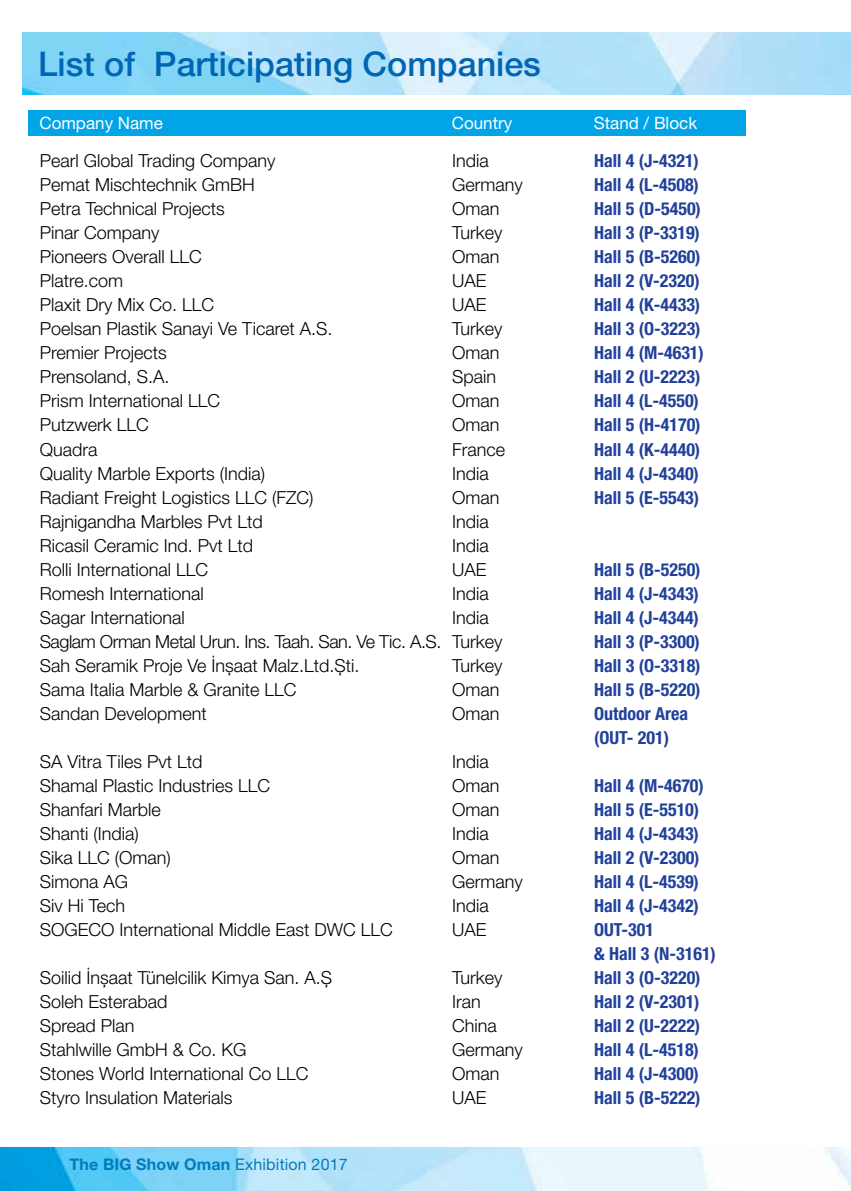
<style>
.page{position:relative;width:851px;height:1191px;background:#fff}
.page>*{position:absolute;margin:0;border:0;box-sizing:border-box;transform-origin:0 0}
.t1{font:500 34px "Helvetica Neue LT Pro";color:#0066b3}
.t2{font:300 18px "Helvetica Neue LT Pro";color:#000}
.t3{font:700 condensed 18px/24px "Helvetica Neue LT Pro";color:#21409a}
.t4{font:300 18px "Helvetica Neue LT Pro";letter-spacing:-.025em;color:#000}
.t5{font:17px "Helvetica Neue LT Pro";color:#fff}
.t6{font:700 16px "Helvetica Neue LT Std";letter-spacing:.01em;color:#007cbc}
.s1{font-weight:400}
</style>
<div class="page">
<img style="left:23px;top:32px;width:828px;height:62px">
<img style="left:0;top:1147px;width:850px;height:44px">
<div style="left:28px;top:111px;width:718px;height:25px;background:#00a4e7"></div>
<h1 class="t1" style="left:38px;top:44px;width:504px">List of Participating Companies</h1>
<p class="t5" style="left:39px;top:113px;width:125px">Company Name</p>
<p class="t5" style="left:451px;top:113px;width:62px">Country</p>
<p class="t5" style="left:593px;top:113px;width:105px">Stand / Block</p>
<p class="t2" style="left:40px;top:150px;width:237px">Pearl Global Trading Company</p>
<p class="t2" style="left:452px;top:150px;width:38px">India</p>
<p class="t3" style="left:594px;top:149px;width:106px">Hall 4 (J-4321)</p>
<p class="t2" style="left:40px;top:174px;width:217px">Pemat Mischtechnik GmBH</p>
<p class="t2" style="left:452px;top:174px;width:72px">Germany</p>
<p class="t3" style="left:594px;top:173px;width:106px">Hall 4 (L-4508)</p>
<p class="t2" style="left:40px;top:198px;width:187px">Petra Technical Projects</p>
<p class="t2" style="left:452px;top:198px;width:49px">Oman</p>
<p class="t3" style="left:594px;top:197px;width:108px">Hall 5 (D-5450)</p>
<p class="t2" style="left:40px;top:222px;width:121px">Pinar Company</p>
<p class="t2" style="left:452px;top:222px;width:52px">Turkey</p>
<p class="t3" style="left:594px;top:221px;width:107px">Hall 3 (P-3319)</p>
<p class="t2" style="left:40px;top:246px;width:164px">Pioneers Overall LLC</p>
<p class="t2" style="left:452px;top:246px;width:49px">Oman</p>
<p class="t3" style="left:594px;top:245px;width:108px">Hall 5 (B-5260)</p>
<p class="t2" style="left:40px;top:270px;width:85px">Platre.com</p>
<p class="t2" style="left:452px;top:270px;width:36px">UAE</p>
<p class="t3" style="left:594px;top:269px;width:107px">Hall 2 (V-2320)</p>
<p class="t2" style="left:40px;top:294px;width:176px">Plaxit Dry Mix Co. LLC</p>
<p class="t2" style="left:452px;top:294px;width:36px">UAE</p>
<p class="t3" style="left:594px;top:293px;width:108px">Hall 4 (K-4433)</p>
<p class="t2" style="left:40px;top:318px;width:294px">Poelsan Plastik Sanayi Ve Ticaret A.S.</p>
<p class="t2" style="left:452px;top:318px;width:52px">Turkey</p>
<p class="t3" style="left:594px;top:317px;width:108px">Hall 3 (O-3223)</p>
<p class="t2" style="left:40px;top:342px;width:129px">Premier Projects</p>
<p class="t2" style="left:452px;top:342px;width:49px">Oman</p>
<p class="t3" style="left:594px;top:341px;width:111px">Hall 4 (M-4631)</p>
<p class="t2" style="left:40px;top:366px;width:131px">Prensoland, S.A.</p>
<p class="t2" style="left:452px;top:366px;width:46px">Spain</p>
<p class="t3" style="left:594px;top:365px;width:108px">Hall 2 (U-2223)</p>
<p class="t2" style="left:40px;top:390px;width:182px">Prism International LLC</p>
<p class="t2" style="left:452px;top:390px;width:49px">Oman</p>
<p class="t3" style="left:594px;top:389px;width:106px">Hall 4 (L-4550)</p>
<p class="t2" style="left:40px;top:414px;width:111px">Putzwerk LLC</p>
<p class="t2" style="left:452px;top:414px;width:49px">Oman</p>
<p class="t3" style="left:594px;top:413px;width:108px">Hall 5 (H-4170)</p>
<p class="t2" style="left:40px;top:438px;width:59px">Quadra</p>
<p class="t2" style="left:452px;top:438px;width:55px">France</p>
<p class="t3" style="left:594px;top:437px;width:108px">Hall 4 (K-4440)</p>
<p class="t2" style="left:40px;top:462px;width:227px">Quality Marble Exports (India)</p>
<p class="t2" style="left:452px;top:462px;width:38px">India</p>
<p class="t3" style="left:594px;top:461px;width:106px">Hall 4 (J-4340)</p>
<p class="t2" style="left:40px;top:486px;width:275px">Radiant Freight Logistics LLC (FZC)</p>
<p class="t2" style="left:452px;top:486px;width:49px">Oman</p>
<p class="t3" style="left:594px;top:485px;width:107px">Hall 5 (E-5543)</p>
<p class="t2" style="left:40px;top:510px;width:225px">Rajnigandha Marbles Pvt Ltd</p>
<p class="t2" style="left:452px;top:510px;width:38px">India</p>
<p class="t2" style="left:40px;top:534px;width:215px">Ricasil Ceramic Ind. Pvt Ltd</p>
<p class="t2" style="left:452px;top:534px;width:38px">India</p>
<p class="t2" style="left:40px;top:558px;width:170px">Rolli International LLC</p>
<p class="t2" style="left:452px;top:558px;width:36px">UAE</p>
<p class="t3" style="left:594px;top:557px;width:108px">Hall 5 (B-5250)</p>
<p class="t2" style="left:40px;top:582px;width:166px">Romesh International</p>
<p class="t2" style="left:452px;top:582px;width:38px">India</p>
<p class="t3" style="left:594px;top:581px;width:106px">Hall 4 (J-4343)</p>
<p class="t2" style="left:40px;top:606px;width:147px">Sagar International</p>
<p class="t2" style="left:452px;top:606px;width:38px">India</p>
<p class="t3" style="left:594px;top:605px;width:106px">Hall 4 (J-4344)</p>
<p class="t4" style="left:40px;top:630px;width:464px">Saglam Orman Metal Urun. Ins. Taah. San. Ve Tic. A.S. Turkey</p>
<p class="t3" style="left:594px;top:629px;width:107px">Hall 3 (P-3300)</p>
<p class="t2" style="left:40px;top:654px;width:321px">Sah Seramik Proje Ve İnşaat Malz.Ltd.Şti.</p>
<p class="t2" style="left:452px;top:654px;width:52px">Turkey</p>
<p class="t3" style="left:594px;top:653px;width:108px">Hall 3 (O-3318)</p>
<p class="t2" style="left:40px;top:678px;width:258px">Sama Italia Marble &amp; Granite LLC</p>
<p class="t2" style="left:452px;top:678px;width:49px">Oman</p>
<p class="t3" style="left:594px;top:677px;width:108px">Hall 5 (B-5220)</p>
<p class="t2" style="left:40px;top:702px;width:169px">Sandan Development</p>
<p class="t2" style="left:452px;top:702px;width:49px">Oman</p>
<p class="t3" style="left:594px;top:701px;width:95px">Outdoor Area (OUT- 201)</p>
<p class="t2" style="left:40px;top:750px;width:164px">SA Vitra Tiles Pvt Ltd</p>
<p class="t2" style="left:452px;top:750px;width:38px">India</p>
<p class="t2" style="left:40px;top:774px;width:232px">Shamal Plastic Industries LLC</p>
<p class="t2" style="left:452px;top:774px;width:49px">Oman</p>
<p class="t3" style="left:594px;top:773px;width:111px">Hall 4 (M-4670)</p>
<p class="t2" style="left:40px;top:798px;width:123px">Shanfari Marble</p>
<p class="t2" style="left:452px;top:798px;width:49px">Oman</p>
<p class="t3" style="left:594px;top:797px;width:107px">Hall 5 (E-5510)</p>
<p class="t2" style="left:40px;top:822px;width:101px">Shanti (India)</p>
<p class="t2" style="left:452px;top:822px;width:38px">India</p>
<p class="t3" style="left:594px;top:821px;width:106px">Hall 4 (J-4343)</p>
<p class="t2" style="left:40px;top:846px;width:133px">Sika LLC (Oman)</p>
<p class="t2" style="left:452px;top:846px;width:49px">Oman</p>
<p class="t3" style="left:594px;top:845px;width:107px">Hall 2 (V-2300)</p>
<p class="t2" style="left:40px;top:870px;width:90px">Simona AG</p>
<p class="t2" style="left:452px;top:870px;width:72px">Germany</p>
<p class="t3" style="left:594px;top:869px;width:106px">Hall 4 (L-4539)</p>
<p class="t2" style="left:40px;top:894px;width:87px">Siv Hi Tech</p>
<p class="t2" style="left:452px;top:894px;width:38px">India</p>
<p class="t3" style="left:594px;top:893px;width:106px">Hall 4 (J-4342)</p>
<p class="t2" style="left:40px;top:918px;width:355px">SOGECO International Middle East DWC LLC</p>
<p class="t2" style="left:452px;top:918px;width:36px">UAE</p>
<p class="t3" style="left:594px;top:917px;width:123px">OUT-301<br>&amp; Hall 3 (N-3161)</p>
<p class="t2" style="left:40px;top:966px;width:294px">Soilid İnşaat Tünelcilik Kimya San. A.Ş</p>
<p class="t2" style="left:452px;top:966px;width:52px">Turkey</p>
<p class="t3" style="left:594px;top:965px;width:108px">Hall 3 (O-3220)</p>
<p class="t2" style="left:40px;top:990px;width:129px">Soleh Esterabad</p>
<p class="t2" style="left:452px;top:990px;width:30px">Iran</p>
<p class="t3" style="left:594px;top:989px;width:107px">Hall 2 (V-2301)</p>
<p class="t2" style="left:40px;top:1014px;width:96px">Spread Plan</p>
<p class="t2" style="left:452px;top:1014px;width:46px">China</p>
<p class="t3" style="left:594px;top:1013px;width:108px">Hall 2 (U-2222)</p>
<p class="t2" style="left:40px;top:1038px;width:208px">Stahlwille GmbH &amp; Co. KG</p>
<p class="t2" style="left:452px;top:1038px;width:72px">Germany</p>
<p class="t3" style="left:594px;top:1037px;width:106px">Hall 4 (L-4518)</p>
<p class="t2" style="left:40px;top:1062px;width:270px">Stones World International Co LLC</p>
<p class="t2" style="left:452px;top:1062px;width:49px">Oman</p>
<p class="t3" style="left:594px;top:1061px;width:106px">Hall 4 (J-4300)</p>
<p class="t2" style="left:40px;top:1086px;width:194px">Styro Insulation Materials</p>
<p class="t2" style="left:452px;top:1086px;width:36px">UAE</p>
<p class="t3" style="left:594px;top:1085px;width:108px">Hall 5 (B-5222)</p>
<p class="t6" style="left:69px;top:1154px;width:280px">The BIG Show Oman <span class="s1">Exhibition 2017</span></p>
</div>
